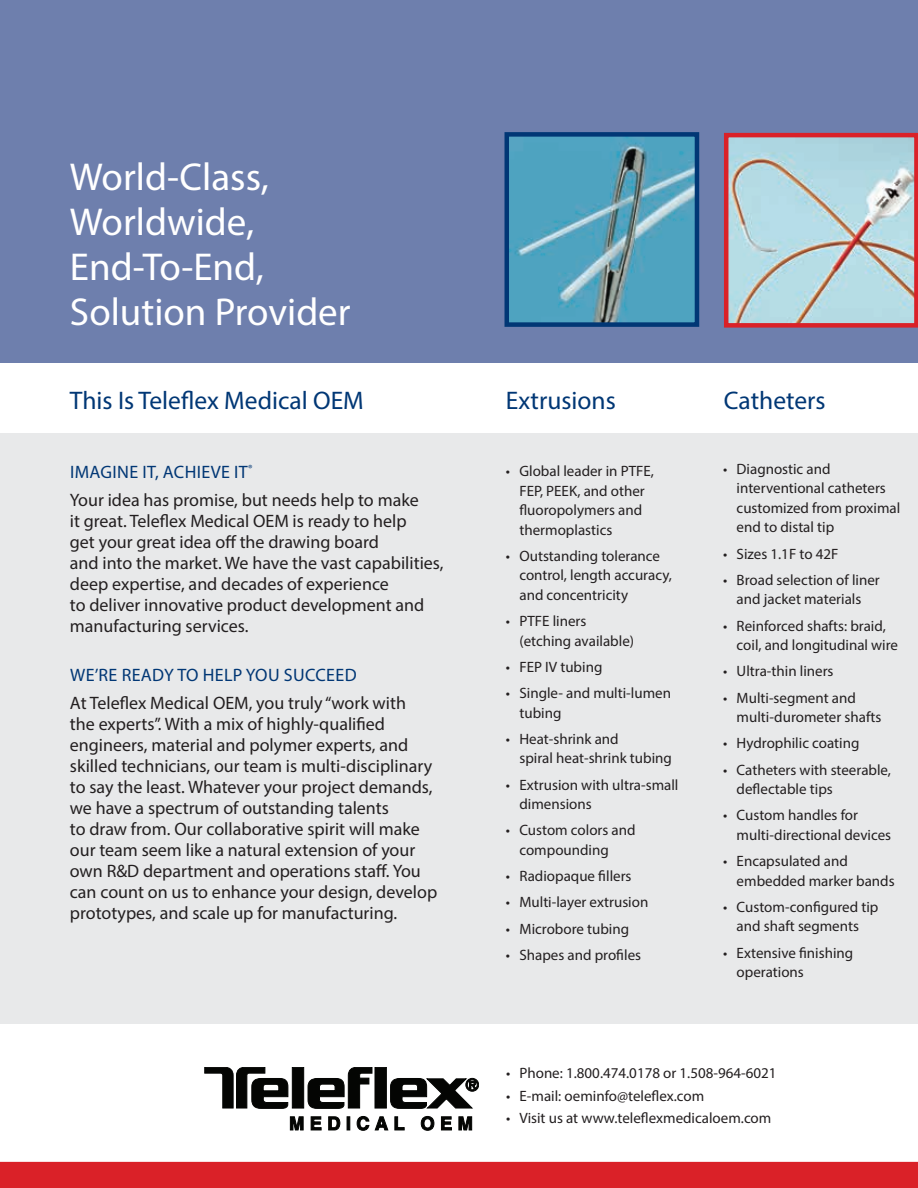
<style>
.page{position:relative;width:918px;height:1188px;background:#fff}
.page>*{position:absolute;margin:0;border:0;box-sizing:border-box;transform-origin:0 0}
.t1{font:39px/45px "Myriad Pro";color:#fff}
.t2{font:25.5px "Myriad Pro";color:#013775}
.t3{font:18px/21px "Myriad Pro";color:#231f20}
.t4{font:18px "Myriad Pro";letter-spacing:.02em;color:#013775}
.t5{font:15px/19.5px "Myriad Pro";color:#231f20}
.s1{color:#013775}
</style>
<div class="page">
<div style="left:0;top:0;width:918px;height:362px;background:#6e7fad"></div>
<div style="left:0;top:433px;width:918px;height:590px;background:#e8e9ea"></div>
<div style="left:0;top:1162px;width:918px;height:26px;background:#da2128"></div>
<svg style="left:204px;top:1067px;width:275px;height:64px"></svg>
<img style="left:510px;top:137px;width:184px;height:185px">
<div style="left:505px;top:132px;width:194px;height:195px;border:4px solid #013775"></div>
<img style="left:729px;top:138px;width:184px;height:185px">
<div style="left:724px;top:133px;width:194px;height:195px;border:4px solid #da2128"></div>
<h1 class="t1" style="left:70px;top:153px;width:282px">World-Class,<br>Worldwide,<br>End-To-End,<br>Solution Provider</h1>
<h2 class="t2" style="left:70px;top:385px;width:295px">This Is Teleflex Medical OEM</h2>
<p class="t3" style="left:70px;top:458px;width:350px;line-height:27.8px"><span class="s1">IMAGINE IT, ACHIEVE IT</span><sup>®<br></sup>Your idea has promise, but needs help to make</p>
<p class="t3" style="left:70px;top:510px;width:375px">it great. Teleflex Medical OEM is ready to help<br>get your great idea off the drawing board<br>and into the market. We have the vast capabilities, deep expertise, and decades of experience<br>to deliver innovative product development and manufacturing services.</p>
<p class="t4" style="left:70px;top:664px;width:288px">WE’RE READY TO HELP YOU SUCCEED</p>
<p class="t3" style="left:70px;top:692px;width:369px">At Teleflex Medical OEM, you truly “work with<br>the experts”. With a mix of highly-qualified engineers, material and polymer experts, and skilled technicians, our team is multi-disciplinary to say the least. Whatever your project demands, we have a spectrum of outstanding talents<br>to draw from. Our collaborative spirit will make our team seem like a natural extension of your own R&amp;D department and operations staff. You can count on us to enhance your design, develop prototypes, and scale up for manufacturing.</p>
<h2 class="t2" style="left:506px;top:385px;width:111px">Extrusions</h2>
<h2 class="t2" style="left:724px;top:385px;width:103px">Catheters</h2>
<p class="t5" style="left:519px;top:461px;width:136px;text-indent:-14px">• Global leader in PTFE,<br>FEP, PEEK, and other fluoropolymers and thermoplastics</p>
<p class="t5" style="left:519px;top:546px;width:154px;text-indent:-14px">• Outstanding tolerance control, length accuracy, and concentricity</p>
<p class="t5" style="left:519px;top:611px;width:116px;text-indent:-14px">• PTFE liners (etching available)</p>
<p class="t5" style="left:506px;top:657px;width:98px">• FEP IV tubing</p>
<p class="t5" style="left:519px;top:683px;width:153px;text-indent:-14px">• Single- and multi-lumen tubing</p>
<p class="t5" style="left:519px;top:729px;width:154px;text-indent:-14px">• Heat-shrink and<br>spiral heat-shrink tubing</p>
<p class="t5" style="left:519px;top:775px;width:161px;text-indent:-14px">• Extrusion with ultra-small dimensions</p>
<p class="t5" style="left:519px;top:820px;width:118px;text-indent:-14px">• Custom colors and compounding</p>
<p class="t5" style="left:506px;top:866px;width:127px">• Radiopaque fillers</p>
<p class="t5" style="left:506px;top:892px;width:144px">• Multi-layer extrusion</p>
<p class="t5" style="left:506px;top:919px;width:125px">• Microbore tubing</p>
<p class="t5" style="left:506px;top:945px;width:137px">• Shapes and profiles</p>
<p class="t5" style="left:737px;top:459px;width:165px;text-indent:-14px">• Diagnostic and interventional catheters customized from proximal end to distal tip</p>
<p class="t5" style="left:723px;top:544px;width:117px">• Sizes 1.1F to 42F</p>
<p class="t5" style="left:723px;top:570px;width:158px;text-align:center">• Broad selection of liner and jacket materials</p>
<p class="t5" style="left:737px;top:616px;width:163px;text-indent:-14px">• Reinforced shafts: braid, coil, and longitudinal wire</p>
<p class="t5" style="left:723px;top:661px;width:112px">• Ultra-thin liners</p>
<p class="t5" style="left:737px;top:688px;width:146px;text-indent:-14px">• Multi-segment and multi-durometer shafts</p>
<p class="t5" style="left:723px;top:733px;width:138px">• Hydrophilic coating</p>
<p class="t5" style="left:737px;top:760px;width:156px;text-indent:-14px">• Catheters with steerable, deflectable tips</p>
<p class="t5" style="left:737px;top:805px;width:156px;text-indent:-14px">• Custom handles for multi-directional devices</p>
<p class="t5" style="left:737px;top:851px;width:159px;text-indent:-14px">• Encapsulated and embedded marker bands</p>
<p class="t5" style="left:723px;top:897px;width:157px;text-align:center">• Custom-configured tip and shaft segments</p>
<p class="t5" style="left:737px;top:943px;width:118px;text-indent:-14px">• Extensive finishing operations</p>
<p class="t5" style="left:506px;top:1063px;width:272px">• Phone: 1.800.474.0178 or 1.508-964-6021</p>
<p class="t5" style="left:506px;top:1086px;width:200px">• E-mail: oeminfo@teleflex.com</p>
<p class="t5" style="left:506px;top:1108px;width:267px">• Visit us at www.teleflexmedicaloem.com</p>
</div>
